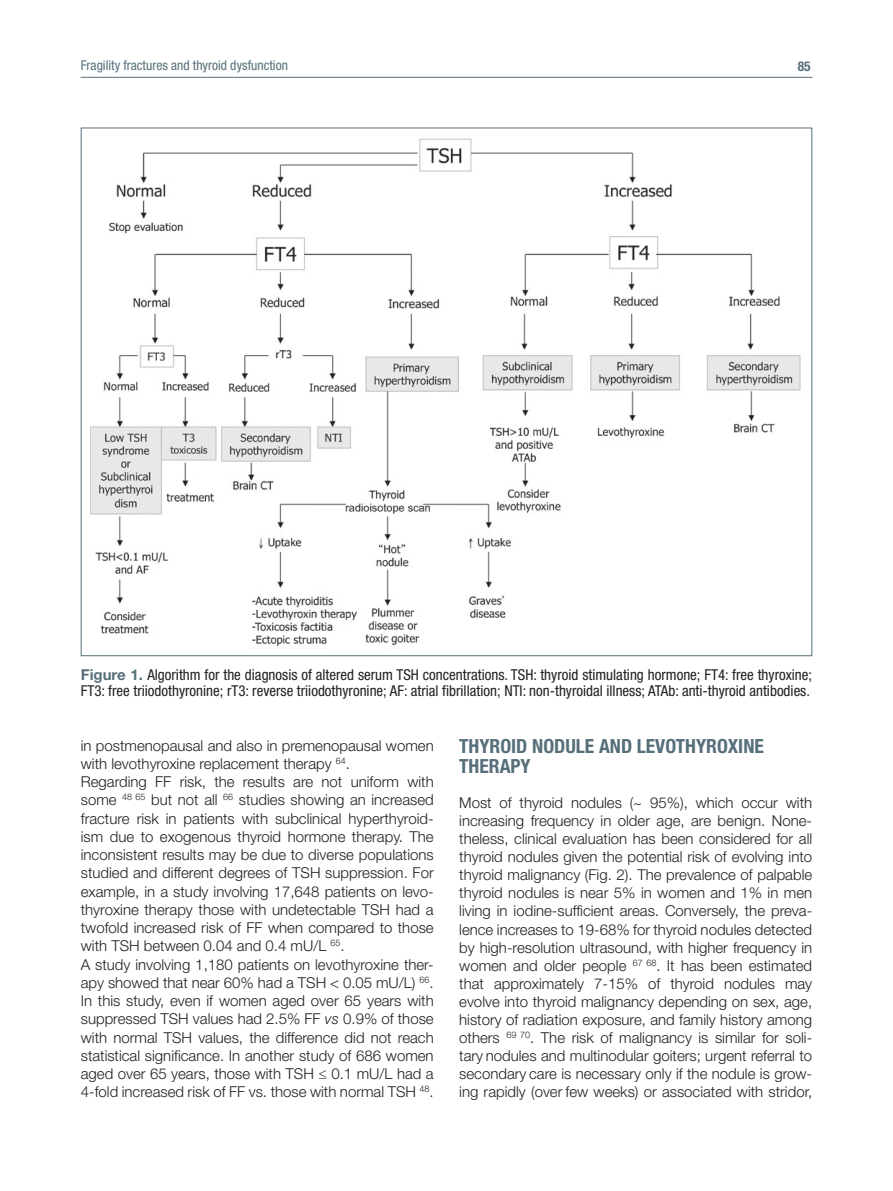
<style>
.page{position:relative;width:893px;height:1191px;background:#fff}
.page>*{position:absolute;margin:0;border:0;box-sizing:border-box;transform-origin:0 0}
.t1{font:700 condensed 19.5px/20.4px "Helvetica Neue LT Std";color:#566f7a}
.t2{font:300 15px/18.3px "Helvetica Neue LT Std";color:#231f20}
.t3{font:condensed 15px/16.5px "Helvetica Neue LT Std";color:#231f20}
.t4{font:condensed 13.5px "Helvetica Neue LT Std";color:#566f7a}
.t5{font:700 condensed 13.5px "Helvetica Neue LT Std";color:#566f7a}
.s1{font-weight:700;font-stretch:normal;color:#566f7a}
.s2{font-style:italic}
</style>
<div class="page">
<hr style="left:81px;top:77px;width:731px;height:1px;background:#566f7a">
<img style="left:90px;top:138px;width:711px;height:508px">
<p class="t4" style="left:81px;top:57px;width:209px">Fragility fractures and thyroid dysfunction</p>
<p class="t5" style="left:798px;top:58px;width:14px">85</p>
<p class="t3" style="left:81px;top:666px;width:733px"><span class="s1">Figure 1.</span> Algorithm for the diagnosis of altered serum TSH concentrations. TSH: thyroid stimulating hormone; FT4: free thyroxine;<br>FT3: free triiodothyronine; rT3: reverse triiodothyronine; AF: atrial fibrillation; NTI: non-thyroidal illness; ATAb: anti-thyroid antibodies.</p>
<p class="t2" style="left:81px;top:735px;width:354px">in postmenopausal and also in premenopausal women with levothyroxine replacement therapy <sup>64</sup>.<br>Regarding FF risk, the results are not uniform with some <sup>48</sup> <sup>65</sup> but not all <sup>66</sup> studies showing an increased fracture risk in patients with subclinical hyperthyroid&shy;ism due to exogenous thyroid hormone therapy. The inconsistent results may be due to diverse populations studied and different degrees of TSH suppression. For example, in a study involving 17,648 patients on levo&shy;thyroxine therapy those with undetectable TSH had a twofold increased risk of FF when compared to those with TSH between 0.04 and 0.4 mU/L <sup>65</sup>.<br>A study involving 1,180 patients on levothyroxine ther&shy;apy showed that near 60% had a TSH &lt; 0.05 mU/L) <sup>66</sup>.<br>In this study, even if women aged over 65 years with suppressed TSH values had 2.5% FF <span class="s2">vs</span> 0.9% of those with normal TSH values, the difference did not reach statistical significance. In another study of 686 women aged over 65 years, those with TSH ≤ 0.1 mU/L had a 4-fold increased risk of FF vs. those with normal TSH <sup>48</sup>.</p>
<h1 class="t1" style="left:459px;top:735px;width:306px">THYROID NODULE AND LEVOTHYROXINE<br>THERAPY</h1>
<p class="t2" style="left:459px;top:793px;width:354px;text-align:justify">Most of thyroid nodules (~ 95%), which occur with increasing frequency in older age, are benign. None&shy;theless, clinical evaluation has been considered for all thyroid nodules given the potential risk of evolving into thyroid malignancy (Fig. 2). The prevalence of palpable thyroid nodules is near 5% in women and 1% in men living in iodine-sufficient areas. Conversely, the preva&shy;lence increases to 19-68% for thyroid nodules detected by high-resolution ultrasound, with higher frequency in women and older people <sup>67</sup> <sup>68</sup>. It has been estimated that approximately 7-15% of thyroid nodules may evolve into thyroid malignancy depending on sex, age, history of radiation exposure, and family history among others <sup>69</sup> <sup>70</sup>. The risk of malignancy is similar for soli&shy;tary nodules and multinodular goiters; urgent referral to secondary care is necessary only if the nodule is grow&shy;ing rapidly (over few weeks) or associated with stridor,</p>
</div>
